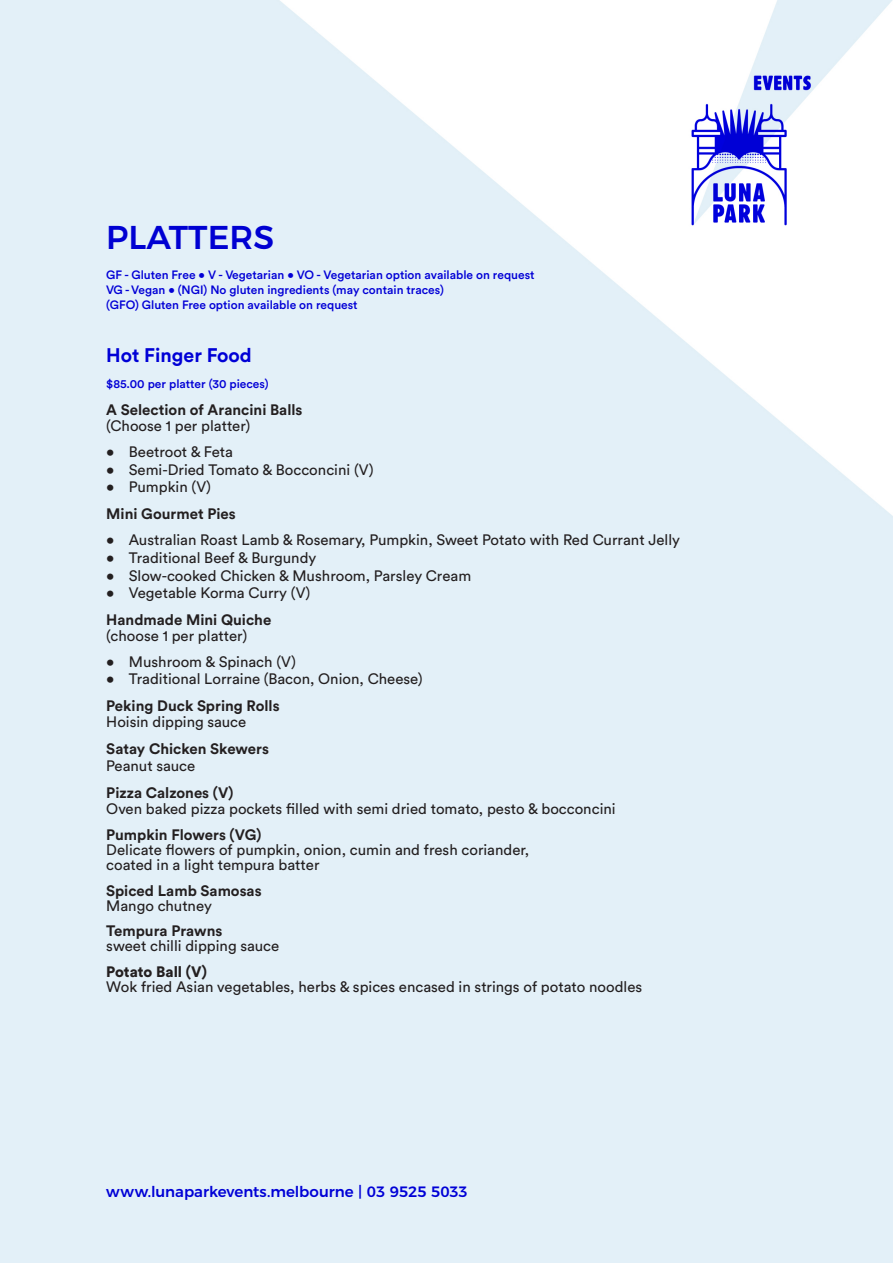
<style>
.page{position:relative;width:893px;height:1263px;background:#fff}
.page>*{position:absolute;margin:0;border:0;box-sizing:border-box;transform-origin:0 0}
.Menu_Main_Heading{font:500 33px "Montserrat";color:#0000d2}
.Menu_Section_Heading{font:700 19.5px "Circular Std";color:#0000d6}
.Menu_Items{font:15px/15px "Circular Std";color:#231f20}
.Menu_Items-2{font:700 15px/16.5px "Circular Std";color:#231f20}
.t1{font:500 15px "Montserrat";letter-spacing:-.005em;color:#0000d6}
.Menu_Items-3{font:500 12px/15px "Circular Std";color:#0200d6}
.s1{font-weight:400}
.s2{font-weight:700}
.s3{font-weight:900}
</style>
<div class="page">
<img style="left:0;top:0;width:893px;height:1263px">
<p class="Menu_Main_Heading" style="left:106px;top:211px;width:169px">PLATTERS</p>
<p class="Menu_Items-3" style="left:106px;top:267px;width:430px">GF - Gluten Free • V - Vegetarian • VO - Vegetarian option available on request<br>VG - Vegan • (NGI) No gluten ingredients (may contain traces)<br>(GFO) Gluten Free option available on request</p>
<p class="Menu_Section_Heading" style="left:106px;top:343px;width:147px">Hot Finger Food</p>
<p class="Menu_Items-3" style="left:106px;top:376px;width:164px">$85.00 per platter (30 pieces)</p>
<p class="Menu_Items-2" style="left:106px;top:401px;width:198px">A Selection of Arancini Balls <span class="s1">(Choose 1 per platter)</span></p>
<p class="Menu_Items" style="left:106px;top:444px;width:128px">• Beetroot &amp; Feta</p>
<p class="Menu_Items" style="left:106px;top:462px;width:269px">• Semi-Dried Tomato &amp; Bocconcini (V)</p>
<p class="Menu_Items" style="left:106px;top:479px;width:106px">• Pumpkin (V)</p>
<p class="Menu_Items-2" style="left:106px;top:505px;width:131px">Mini Gourmet Pies</p>
<p class="Menu_Items" style="left:106px;top:532px;width:575px">• Australian Roast Lamb &amp; Rosemary, Pumpkin, Sweet Potato with Red Currant Jelly</p>
<p class="Menu_Items" style="left:106px;top:550px;width:212px">• Traditional Beef &amp; Burgundy</p>
<p class="Menu_Items" style="left:106px;top:568px;width:366px">• Slow-cooked Chicken &amp; Mushroom, Parsley Cream</p>
<p class="Menu_Items" style="left:106px;top:585px;width:206px">• Vegetable Korma Curry (V)</p>
<p class="Menu_Items" style="left:106px;top:611px;width:167px;line-height:16.5px"><span class="s2">Handmade Mini Quiche </span>(choose 1 per platter)</p>
<p class="Menu_Items" style="left:106px;top:654px;width:191px">• Mushroom &amp; Spinach (V)</p>
<p class="Menu_Items" style="left:106px;top:671px;width:318px">• Traditional Lorraine (Bacon, Onion, Cheese)</p>
<p class="Menu_Items-2" style="left:106px;top:697px;width:175px">Peking Duck Spring Rolls<br><span class="s1">Hoisin dipping sauce</span></p>
<p class="Menu_Items-2" style="left:106px;top:740px;width:164px">Satay Chicken Skewers<br><span class="s1">Peanut sauce</span></p>
<p class="Menu_Items" style="left:106px;top:784px;width:511px;line-height:16.5px"><span class="s2">Pizza Calzones (V)<br></span>Oven baked pizza pockets filled with semi dried tomato, pesto &amp; bocconcini</p>
<p class="Menu_Items" style="left:106px;top:827px;width:424px"><span class="s2">Pumpkin Flowers (VG)<br></span>Delicate flowers of pumpkin, onion, cumin and fresh coriander, coated in a light tempura batter</p>
<p class="Menu_Items-2" style="left:106px;top:883px;width:157px;line-height:15px">Spiced Lamb Samosas<br><span class="s1">Mango chutney</span></p>
<p class="Menu_Items" style="left:106px;top:923px;width:174px"><span class="s2">Tempura Prawns<br></span>sweet chilli dipping sauce</p>
<p class="Menu_Items" style="left:106px;top:964px;width:537px"><span class="s3">Potato Ball (V)<br></span>Wok fried Asian vegetables, herbs &amp; spices encased in strings of potato noodles</p>
<p class="t1" style="left:106px;top:1179px;width:363px">www.lunaparkevents.melbourne | 03 9525 5033</p>
</div>
